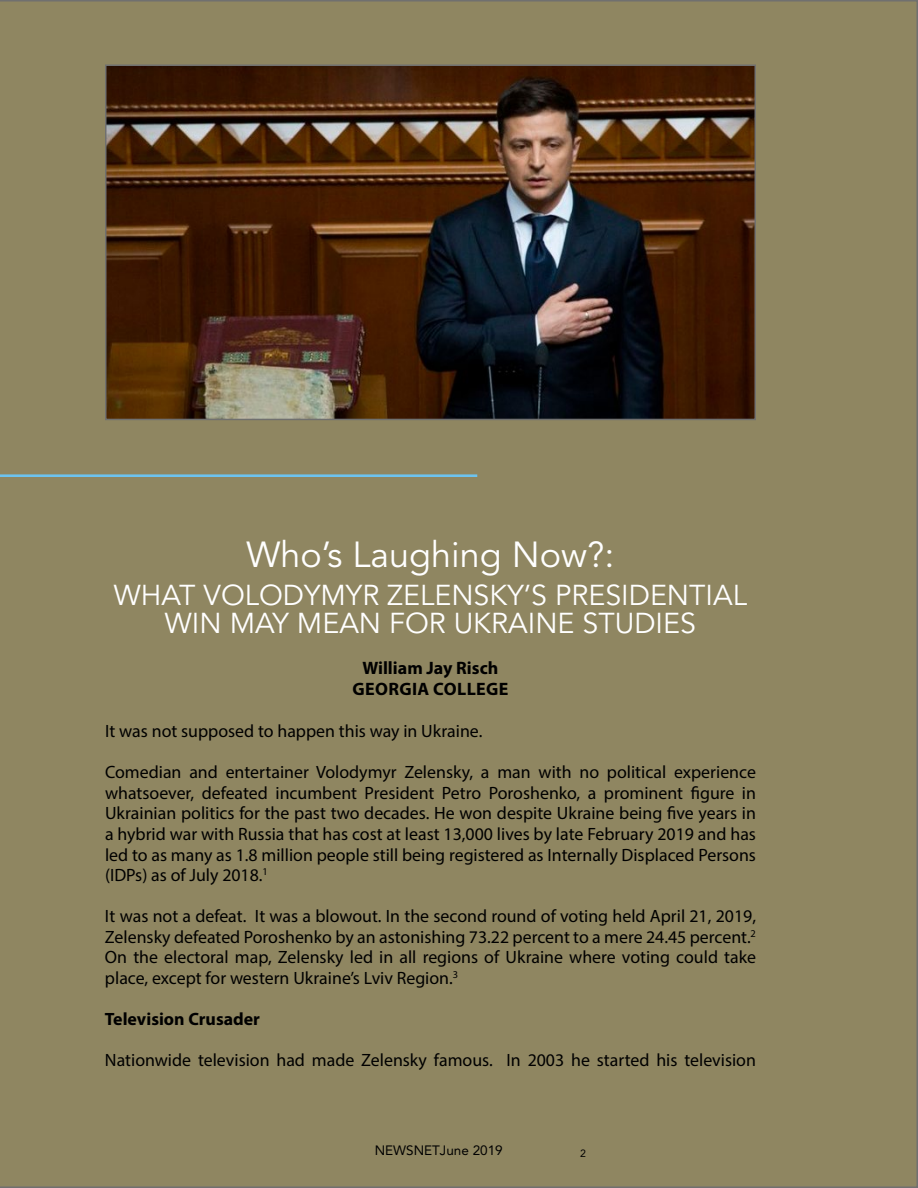
<style>
.page{position:relative;width:918px;height:1188px;background:#8f8661}
.page>*{position:absolute;margin:0;border:0;box-sizing:border-box;transform-origin:0 0}
.t1{font:36px "Avenir LT Std";color:#fff}
.t2{font:28.5px/28.5px "Avenir LT Std";color:#fff;text-align:center}
.t3{font:700 18px/21.6px "Myriad Pro";letter-spacing:.005em;color:#000;text-align:center}
.t4{font:17.85px/20.5px "Myriad Pro";color:#000;text-align:justify}
.t5{font:700 17.85px "Myriad Pro";color:#000}
.t6{font:13.5px "Avenir LT Std";color:#000}
.t7{font:10.5px "Avenir LT Std";color:#000}
</style>
<div class="page">
<img style="left:108px;top:67px;width:645px;height:350px">
<div style="left:105px;top:64px;width:651px;height:356px;border:2px solid #70706f"></div>
<hr style="left:0;top:474px;width:477px;height:3px;background:#6cc3ef">
<h1 class="t1" style="left:246px;top:534px;width:370px">Who’s Laughing Now?:</h1>
<h2 class="t2" style="left:114px;top:581px;width:635px">WHAT VOLODYMYR ZELENSKY’S PRESIDENTIAL<br>WIN MAY MEAN FOR UKRAINE STUDIES</h2>
<p class="t3" style="left:353px;top:656px;width:157px">William Jay Risch<br>GEORGIA COLLEGE</p>
<p class="t4" style="left:105px;top:721px;width:379px">It was not supposed to happen this way in Ukraine.</p>
<p class="t4" style="left:105px;top:762px;width:653px">Comedian and entertainer Volodymyr Zelensky, a man with no political experience whatsoever, defeated incumbent President Petro Poroshenko, a prominent figure in Ukrainian politics for the past two decades. He won despite Ukraine being five years in a hybrid war with Russia that has cost at least 13,000 lives by late February 2019 and has led to as many as 1.8 million people still being registered as Internally Displaced Persons (IDPs) as of July 2018.<sup>1</sup></p>
<p class="t4" style="left:105px;top:906px;width:653px">It was not a defeat. It was a blowout. In the second round of voting held April 21, 2019, Zelensky defeated Poroshenko by an astonishing 73.22 percent to a mere 24.45 percent.<sup>2<br></sup>On the electoral map, Zelensky led in all regions of Ukraine where voting could take place, except for western Ukraine’s Lviv Region.<sup>3</sup></p>
<p class="t5" style="left:105px;top:1007px;width:157px">Television Crusader</p>
<p class="t4" style="left:105px;top:1050px;width:653px">Nationwide television had made Zelensky famous. In 2003 he started his television</p>
<p class="t6" style="left:375px;top:1142px;width:130px">NEWSNETJune 2019</p>
<p class="t7" style="left:580px;top:1147px;width:7px">2</p>
</div>
